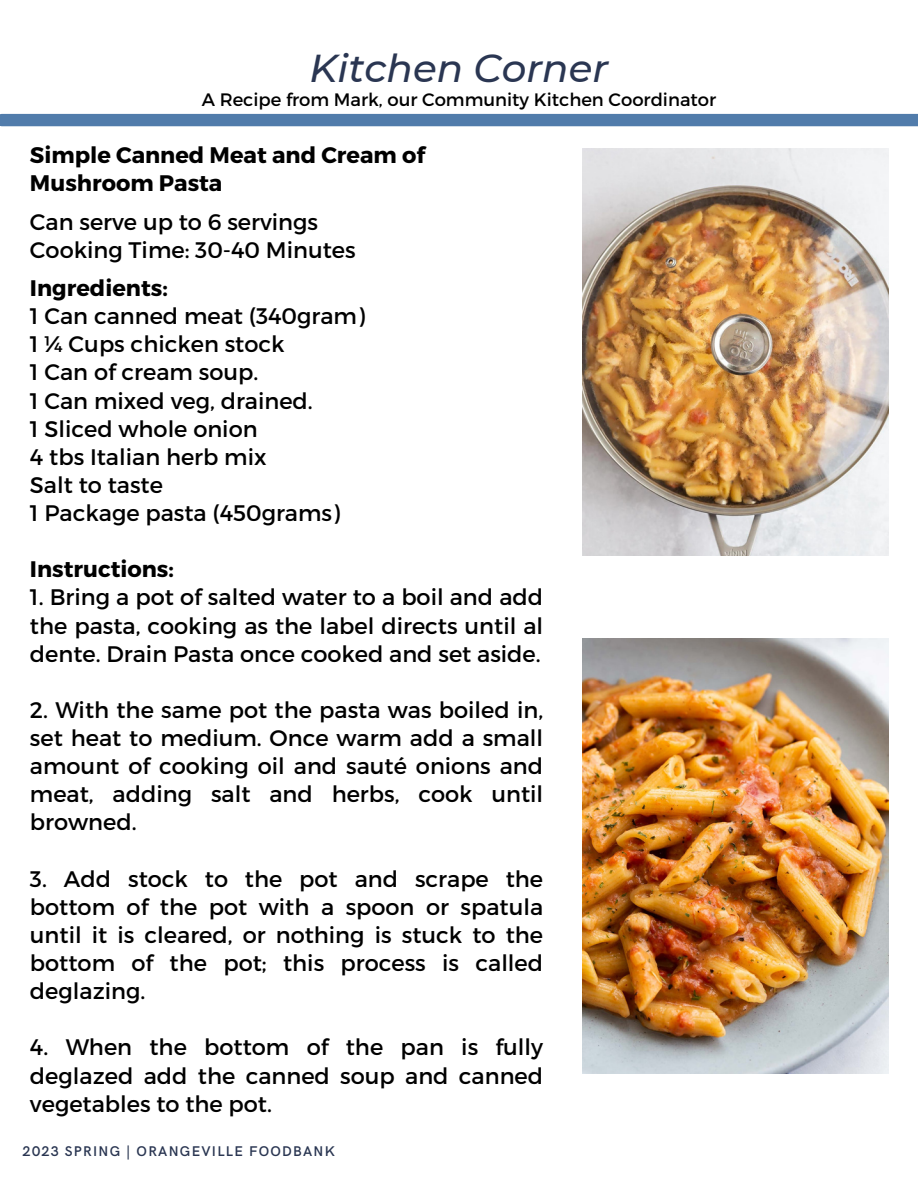
<style>
.page{position:relative;width:918px;height:1188px;background:#fff}
.page>*{position:absolute;margin:0;border:0;box-sizing:border-box;transform-origin:0 0}
.t1{font:italic 500 38.85px "Montserrat";color:#2a3652}
.t2{font:22.5px/28.2px "Montserrat";color:#000;text-align:justify}
.t3{font:700 22.5px/28.2px "Montserrat";color:#000}
.t4{font:18px "Montserrat";color:#000}
.t5{font:600 14.1px "HK Grotesk";letter-spacing:.09em;color:#2a3652}
</style>
<div class="page">
<div style="left:2px;top:114px;width:916px;height:12px;background:#517cab"></div>
<img style="left:582px;top:149px;width:306px;height:407px">
<img style="left:582px;top:638px;width:306px;height:436px">
<p class="t1" style="left:310px;top:45px;width:300px">Kitchen Corner</p>
<p class="t4" style="left:202px;top:87px;width:516px">A Recipe from Mark, our Community Kitchen Coordinator</p>
<p class="t3" style="left:30px;top:140px;width:397px">Simple Canned Meat and Cream of<br>Mushroom Pasta</p>
<p class="t2" style="left:30px;top:206px;width:290px">Can serve up to 6 servings</p>
<p class="t2" style="left:30px;top:235px;width:327px">Cooking Time: 30-40 Minutes</p>
<p class="t3" style="left:30px;top:273px;width:139px">Ingredients:</p>
<p class="t2" style="left:30px;top:301px;width:336px">1 Can canned meat (340gram)</p>
<p class="t2" style="left:30px;top:329px;width:256px">1 ¼ Cups chicken stock</p>
<p class="t2" style="left:30px;top:357px;width:230px">1 Can of cream soup.</p>
<p class="t2" style="left:30px;top:385px;width:284px">1 Can mixed veg, drained.</p>
<p class="t2" style="left:30px;top:413px;width:229px">1 Sliced whole onion</p>
<p class="t2" style="left:30px;top:442px;width:238px">4 tbs Italian herb mix</p>
<p class="t2" style="left:30px;top:470px;width:135px">Salt to taste</p>
<p class="t2" style="left:30px;top:498px;width:311px">1 Package pasta (450grams)</p>
<p class="t3" style="left:30px;top:554px;width:145px">Instructions:</p>
<p class="t2" style="left:30px;top:582px;width:515px">1. Bring a pot of salted water to a boil and add the pasta, cooking as the label directs until al dente. Drain Pasta once cooked and set aside.</p>
<p class="t2" style="left:30px;top:695px;width:515px">2. With the same pot the pasta was boiled in, set heat to medium. Once warm add a small amount of cooking oil and sauté onions and meat, adding salt and herbs, cook until browned.</p>
<p class="t2" style="left:30px;top:863px;width:515px">3. Add stock to the pot and scrape the bottom of the pot with a spoon or spatula until it is cleared, or nothing is stuck to the bottom of the pot; this process is called deglazing.</p>
<p class="t2" style="left:30px;top:1032px;width:515px">4. When the bottom of the pan is fully deglazed add the canned soup and canned vegetables to the pot.</p>
<p class="t5" style="left:23px;top:1143px;width:314px">2023 SPRING | ORANGEVILLE FOODBANK</p>
</div>
